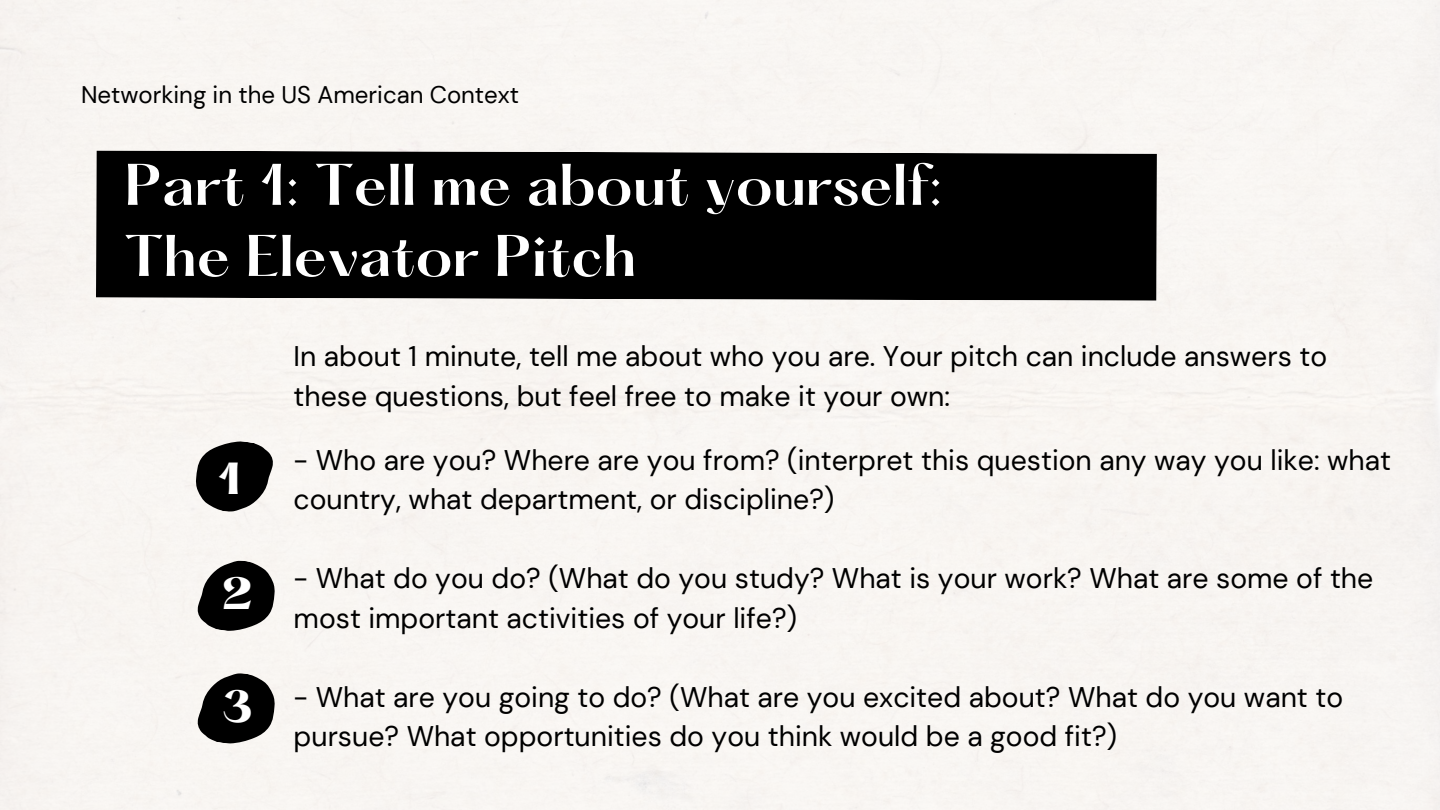
<style>
.page{position:relative;width:1440px;height:810px;background:#fff}
.page>*{position:absolute;margin:0;border:0;box-sizing:border-box;transform-origin:0 0}
.t1{font:600 51.3px/71.1px "Hatton";color:#fff}
.t2{font:800 39.3px "Hatton";color:#fff}
.t3{font:28.4px/39.5px "DM Sans";color:#000}
.t4{font:24px "DM Sans";color:#000}
</style>
<div class="page">
<div style="left:96px;top:151px;width:1061px;height:150px;background:#000"></div>
<svg style="left:191px;top:435px;width:85px;height:83px"></svg>
<svg style="left:194px;top:555px;width:86px;height:82px"></svg>
<svg style="left:194px;top:668px;width:86px;height:82px"></svg>
<p class="t4" style="left:81px;top:80px;width:440px">Networking in the US American Context</p>
<h1 class="t1" style="left:124px;top:155px;width:820px">Part 1: Tell me about yourself:<br>The Elevator Pitch</h1>
<h2 class="t2" style="left:218px;top:460px;width:24px">1</h2>
<h2 class="t2" style="left:222px;top:575px;width:32px">2</h2>
<h2 class="t2" style="left:222px;top:688px;width:32px">3</h2>
<p class="t3" style="left:294px;top:337px;width:1035px">In about 1 minute, tell me about who you are. Your pitch can include answers to these questions, but feel free to make it your own:</p>
<p class="t3" style="left:294px;top:440px;width:1099px">- Who are you? Where are you from? (interpret this question any way you like: what country, what department, or discipline?)</p>
<p class="t3" style="left:294px;top:559px;width:1081px">- What do you do? (What do you study? What is your work? What are some of the most important activities of your life?)</p>
<p class="t3" style="left:294px;top:677px;width:1051px">- What are you going to do? (What are you excited about? What do you want to pursue? What opportunities do you think would be a good fit?)</p>
</div>
